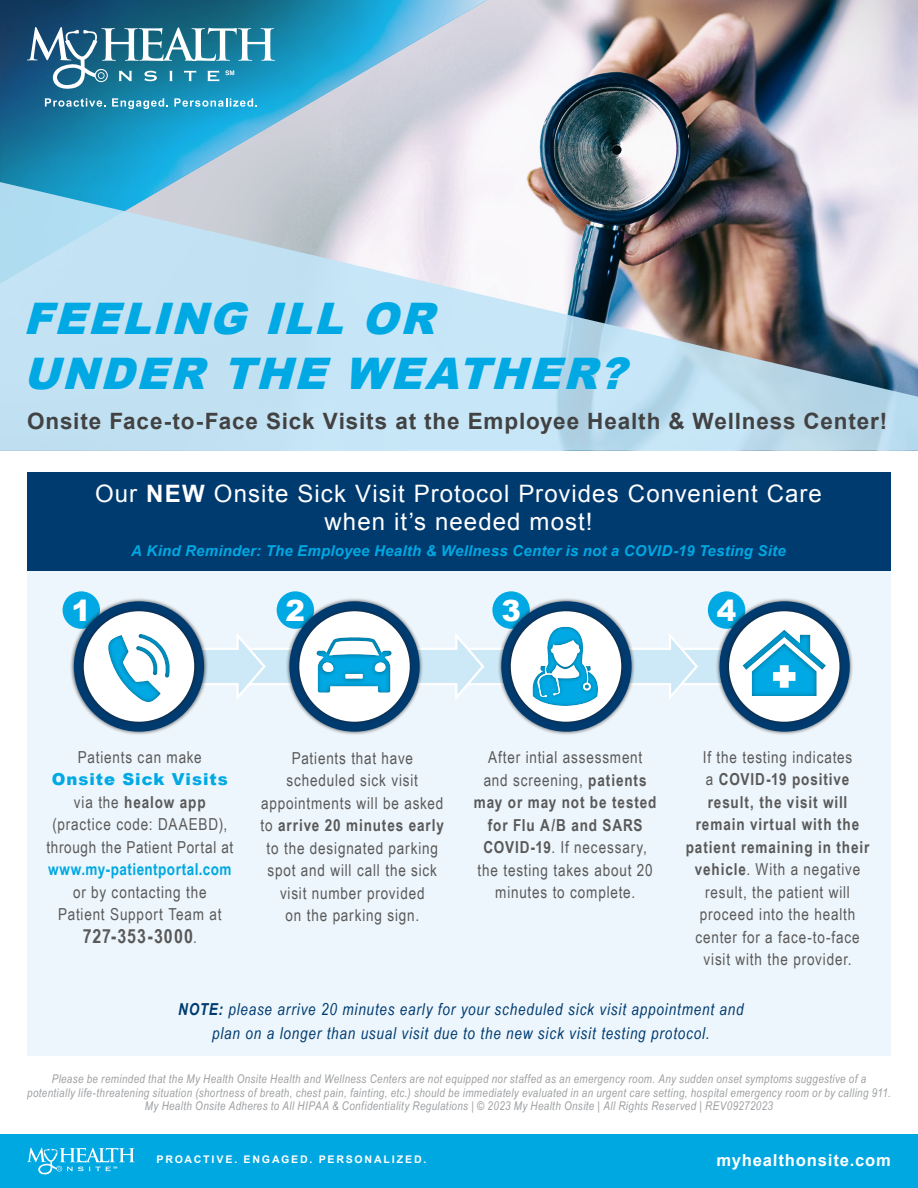
<style>
.page{position:relative;width:918px;height:1188px;background:#fff}
.page>*{position:absolute;margin:0;border:0;box-sizing:border-box;transform-origin:0 0}
.t1{font:italic 900 43.5px/55.5px "Arial";color:#00a9e3}
.t2{font:900 29.25px "Arial";color:#fff}
.t3{font:24px/28.5px "Arial";letter-spacing:.045em;color:#fff;text-align:center}
.t4{font:700 22.5px "Arial";letter-spacing:.04em;color:#424243}
.t5{font:700 19.5px "Arial Narrow";letter-spacing:.05em;color:#5a5959}
.t6{font:16.5px/22.5px "Arial Narrow";letter-spacing:.05em;color:#5a5959;text-align:center}
.t7{font:italic 16.5px/24px "Arial Narrow";letter-spacing:.05em;color:#003b70;text-align:center}
.t8{font:700 16.5px "Arial Narrow";letter-spacing:.025em;color:#00a8e2}
.t9{font:700 16.5px "Arial";color:#fff}
.t10{font:900 16.5px "Arial";letter-spacing:.055em;color:#00a9e3}
.t11{font:italic 700 15px "Arial";letter-spacing:.015em;color:#00a8e2}
.t12{font:italic 12px/13.5px "Arial Narrow";letter-spacing:.03em;color:#9d9fa2;text-align:center}
.t13{font:700 10.5px "Arial";letter-spacing:.17em;color:#fff}
.s1{font-weight:700}
.s2{font-weight:400;font-size:16.5px}
</style>
<div class="page">
<div style="left:0;top:1134px;width:918px;height:54px;background:#00a8e2"></div>
<svg style="left:27px;top:1148px;width:108px;height:26px"></svg>
<div style="left:27px;top:543px;width:864px;height:513px;background:#edf6fc"></div>
<div style="left:63px;top:591px;width:37px;height:38px;background:#00a9e3;border-radius:50%"></div>
<div style="left:492px;top:591px;width:38px;height:38px;background:#00a9e3;border-radius:50%"></div>
<div style="left:708px;top:591px;width:37px;height:38px;background:#00a9e3;border-radius:50%"></div>
<div style="left:277px;top:591px;width:37px;height:38px;background:#00a9e3;border-radius:50%"></div>
<div style="left:70px;top:597px;width:138px;height:139px;background:#231f20;opacity:.75"></div>
<div style="left:74px;top:601px;width:130px;height:131px;background:#003b70;border-radius:50%"></div>
<div style="left:285px;top:597px;width:139px;height:139px;background:#231f20;opacity:.75"></div>
<div style="left:289px;top:601px;width:131px;height:131px;background:#003b70;border-radius:50%"></div>
<div style="left:715px;top:597px;width:139px;height:139px;background:#231f20;opacity:.75"></div>
<div style="left:720px;top:601px;width:130px;height:131px;background:#003b70;border-radius:50%"></div>
<div style="left:80px;top:608px;width:118px;height:117px;background:#231f20;opacity:.75"></div>
<div style="left:84px;top:611px;width:110px;height:111px;background:#fff;border-radius:50%"></div>
<div style="left:296px;top:608px;width:117px;height:117px;background:#231f20;opacity:.75"></div>
<div style="left:299px;top:611px;width:111px;height:111px;background:#fff;border-radius:50%"></div>
<div style="left:726px;top:608px;width:117px;height:117px;background:#231f20;opacity:.75"></div>
<div style="left:729px;top:611px;width:110px;height:111px;background:#fff;border-radius:50%"></div>
<img style="left:487px;top:0;width:431px;height:182px">
<img style="left:0;top:0;width:487px;height:182px">
<svg style="left:0;top:182px;width:918px;height:269px;background:#b4c9d6"></svg>
<svg style="left:45px;top:98px;width:61px;height:9px"></svg>
<svg style="left:112px;top:98px;width:56px;height:11px"></svg>
<svg style="left:174px;top:98px;width:83px;height:9px"></svg>
<svg style="left:27px;top:27px;width:248px;height:64px"></svg>
<div style="left:27px;top:472px;width:864px;height:98px;background:#003b70"></div>
<div style="left:497px;top:597px;width:139px;height:139px;background:#231f20;opacity:.75"></div>
<div style="left:501px;top:601px;width:131px;height:131px;background:#003b70;border-radius:50%"></div>
<div style="left:507px;top:608px;width:118px;height:117px;background:#231f20;opacity:.75"></div>
<div style="left:511px;top:611px;width:110px;height:111px;background:#fff;border-radius:50%"></div>
<svg style="left:108px;top:627px;width:718px;height:79px"></svg>
<div style="left:742px;top:629px;width:84px;height:67px;background:#231f20;opacity:.5"></div>
<h1 class="t1" style="left:23px;top:289px;width:620px">FEELING ILL OR<br>UNDER THE WEATHER?</h1>
<h3 class="t4" style="left:27px;top:406px;width:862px">Onsite Face-to-Face Sick Visits at the Employee Health &amp; Wellness Center!</h3>
<h3 class="t3" style="left:95px;top:479px;width:728px">Our <span class="s1">NEW</span> Onsite Sick Visit Protocol Provides Convenient Care when it’s needed most!</h3>
<p class="t11" style="left:131px;top:541px;width:656px">A Kind Reminder: The Employee Health &amp; Wellness Center is not a COVID-19 Testing Site</p>
<h2 class="t2" style="left:72px;top:589px;width:21px">1</h2>
<h2 class="t2" style="left:286px;top:589px;width:21px">2</h2>
<h2 class="t2" style="left:501px;top:589px;width:21px">3</h2>
<h2 class="t2" style="left:717px;top:589px;width:21px">4</h2>
<p class="t6" style="left:261px;top:746px;width:185px">Patients that have scheduled sick visit appointments will be asked to <span class="s1">arrive 20 minutes early </span>to the designated parking spot and will call the sick visit number provided<br>on the parking sign.</p>
<p class="t6" style="left:474px;top:746px;width:184px">After intial assessment<br>and screening, <span class="s1">patients may or may not be tested for Flu A/B and SARS<br>COVID-19</span>. If necessary, the testing takes about 20 minutes to complete.</p>
<p class="t6" style="left:686px;top:745px;width:185px">If the testing indicates<br>a <span class="s1">COVID-19 positive result, the visit will remain virtual with the patient remaining in their vehicle</span>. With a negative result, the patient will proceed into the health center for a face-to-face visit with the provider.</p>
<p class="t7" style="left:178px;top:997px;width:567px"><span class="s1">NOTE:</span> please arrive 20 minutes early for your scheduled sick visit appointment and plan on a longer than usual visit due to the new sick visit testing protocol.</p>
<p class="t6" style="left:78px;top:745px;width:125px">Patients can make</p>
<p class="t10" style="left:52px;top:768px;width:178px">Onsite Sick Visits</p>
<p class="t6" style="left:47px;top:790px;width:188px">via the <span class="s1">healow app </span>(practice code: DAAEBD), through the Patient Portal at</p>
<p class="t8" style="left:48px;top:857px;width:185px">www.my-patientportal.com</p>
<p class="t6" style="left:58px;top:880px;width:165px">or by contacting the<br>Patient Support Team at</p>
<p class="t5" style="left:83px;top:921px;width:116px">727-353-3000<span class="s2">.</span></p>
<p class="t12" style="left:27px;top:1072px;width:865px">Please be reminded that the My Health Onsite Health and Wellness Centers are not equipped nor staffed as an emergency room. Any sudden onset symptoms suggestive of a potentially life-threatening situation (shortness of breath, chest pain, fainting, etc.) should be immediately evaluated in an urgent care setting, hospital emergency room or by calling 911.<br>My Health Onsite Adheres to All HIPAA &amp; Confidentiality Regulations | © 2023 My Health Onsite | All Rights Reserved | REV09272023</p>
<p class="t13" style="left:157px;top:1152px;width:271px">PROACTIVE. ENGAGED. PERSONALIZED.</p>
<p class="t9" style="left:717px;top:1150px;width:176px">myhealthonsite.com</p>
</div>
